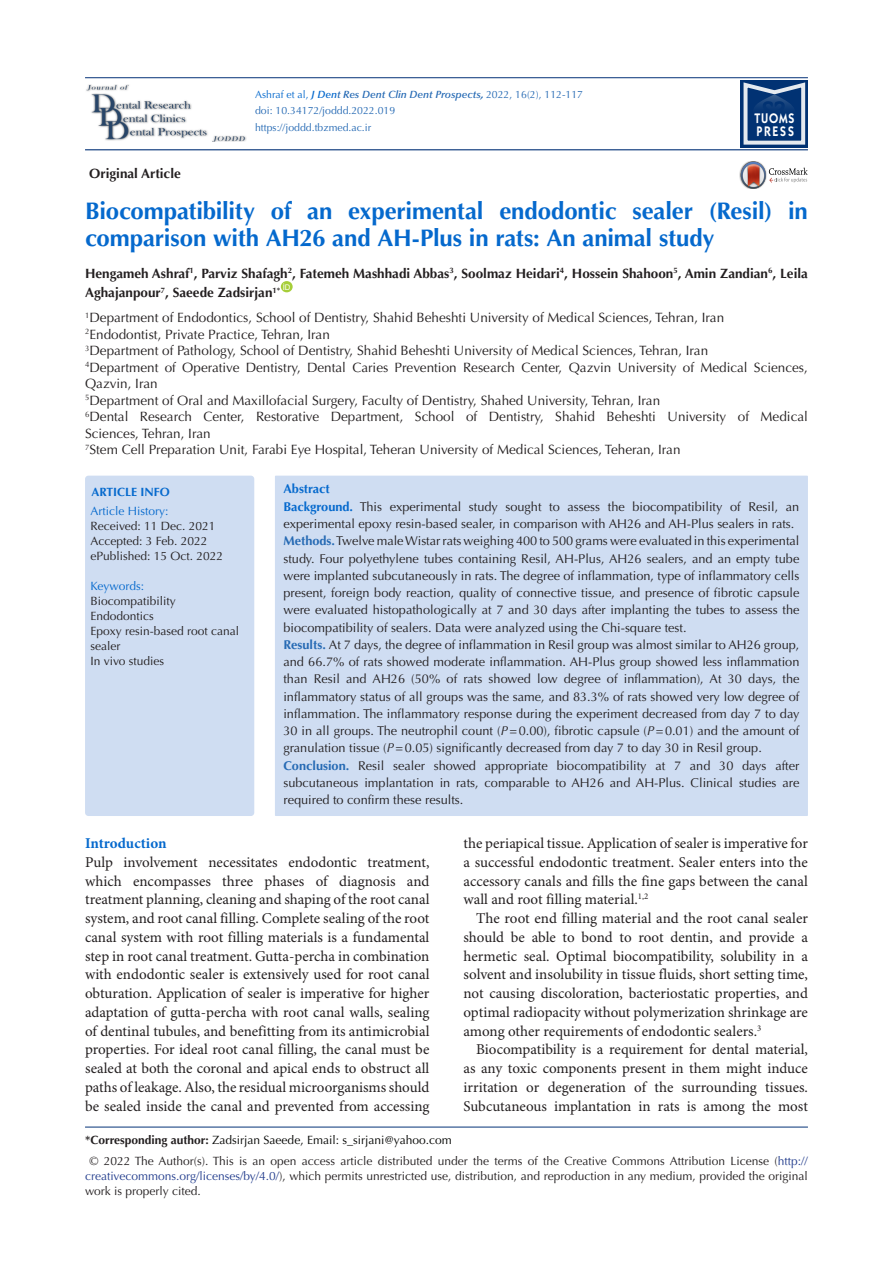
<style>
.page{position:relative;width:893px;height:1263px;background:#fff}
.page>*{position:absolute;margin:0;border:0;box-sizing:border-box;transform-origin:0 0}
.t1{font:700 24px/27px "Optima LT Std";letter-spacing:-.005em;color:#0569cd}
.t2{font:15px/18.8px "Minion Pro";color:#231f20;text-align:justify}
.heading_1{font:700 15px "Minion Pro";letter-spacing:-.005em;color:#0569cd}
.t3{font:600 13.95px/12.3px "ITC Kabel Std";letter-spacing:.11em;color:#fff;scale:.85 1}
.t4{font:13.5px/16.5px "Optima LT Std";color:#231f20}
.t5{font:700 13.5px/19.5px "Optima LT Std";color:#231f20}
.t6{font:12.75px/17.2px "Optima LT Std";color:#231f20;text-align:justify}
.t7{font:700 12.75px "Optima LT Std";color:#0569cd}
.corresponding{font:12px/15px "Optima LT Std";color:#231f20}
.corresponding-2{font:12px "Optima LT Std";color:#040503}
.t8{font:12px "Optima LT Std";color:#0569cd}
.t9{font:700 12px "Optima LT Std";color:#0569cd}
.t10{font:italic 600 10.5px "Optima LT Std";color:#266ab4}
.t11{font:10.5px "Optima LT Std";color:#266ab4}
.t12{font:7.8px "Arial";color:#fff}
.s1{font-weight:400;font-style:normal;color:#0569cd}
.s2{color:#0569cd}
.s3{font-weight:700}
.s4{font-weight:400;font-style:normal}
.s5{font-weight:700;color:#0569cd}
.s6{font-weight:700;color:#266ab4}
.s7{font-style:italic}
.s8{font-weight:700;color:#231f20}
.s9{color:#253f8e}
</style>
<div class="page">
<hr style="left:85px;top:149px;width:723px;height:1px;background:#053278">
<hr style="left:85px;top:77px;width:723px;height:1px;background:#053278">
<div style="left:281px;top:281px;width:12px;height:11px;background:#a6ce39;border-radius:50%"></div>
<img style="left:739px;top:169px;width:2px;height:13px">
<svg style="left:741px;top:161px;width:67px;height:28px"></svg>
<div style="left:275px;top:476px;width:533px;height:340px;background:#cfddf2"></div>
<div style="left:85px;top:476px;width:169px;height:340px;background:#cfddf2;border-radius:3px"></div>
<div style="left:740px;top:80px;width:68px;height:68px;background:#013273"></div>
<svg style="left:743px;top:82px;width:62px;height:63px"></svg>
<img style="left:86px;top:85px;width:160px;height:57px">
<hr style="left:85px;top:1127px;width:723px;height:1px;background:#053278">
<p class="t5" style="left:89px;top:164px;width:93px">Original Article</p>
<p class="t10" style="left:255px;top:88px;width:329px"><span class="s1">Ashraf et al,</span> <span class="s2">J Den</span>t Res Dent Clin Dent Prospects<span class="s3">,</span> <span class="s4">2022, 16(2), 112-117</span></p>
<p class="t11" style="left:255px;top:105px;width:142px">doi: 10.34172/joddd.2022.019</p>
<p class="t11" style="left:255px;top:122px;width:118px">https://joddd.tbzmed.ac.ir</p>
<p class="t3" style="left:755px;top:112px;width:48px">TUOMS<br>PRESS</p>
<p class="t1" style="left:85px;top:197px;width:724px">Biocompatibility of an experimental endodontic sealer (Resil) in comparison with AH26 and AH-Plus in rats: An animal study</p>
<p class="t5" style="left:85px;top:264px;width:724px">Hengameh Ashraf<sup>1</sup>, Parviz Shafagh<sup>2</sup>, Fatemeh Mashhadi Abbas<sup>3</sup>, Soolmaz Heidari<sup>4</sup>, Hossein Shahoon<sup>5</sup>, Amin Zandian<sup>6</sup>, Leila<br>Aghajanpour<sup>7</sup>, Saeede Zadsirjan<sup>1*</sup></p>
<p class="t12" style="left:283px;top:282px;width:9px">ID</p>
<p class="t4" style="left:85px;top:310px;width:641px"><sup>1</sup>Department of Endodontics, School of Dentistry, Shahid Beheshti University of Medical Sciences, Tehran, Iran</p>
<p class="t4" style="left:85px;top:326px;width:246px"><sup>2</sup>Endodontist, Private Practice, Tehran, Iran</p>
<p class="t4" style="left:85px;top:343px;width:625px"><sup>3</sup>Department of Pathology, School of Dentistry, Shahid Beheshti University of Medical Sciences, Tehran, Iran</p>
<p class="t4" style="left:85px;top:359px;width:724px"><sup>4</sup>Department of Operative Dentistry, Dental Caries Prevention Research Center, Qazvin University of Medical Sciences,<br>Qazvin, Iran</p>
<p class="t4" style="left:85px;top:392px;width:577px"><sup>5</sup>Department of Oral and Maxillofacial Surgery, Faculty of Dentistry, Shahed University, Tehran, Iran</p>
<p class="t4" style="left:85px;top:409px;width:724px"><sup>6</sup>Dental Research Center, Restorative Department, School of Dentistry, Shahid Beheshti University of Medical<br>Sciences, Tehran, Iran</p>
<p class="t4" style="left:85px;top:442px;width:597px"><sup>7</sup>Stem Cell Preparation Unit, Farabi Eye Hospital, Teheran University of Medical Sciences, Teheran, Iran</p>
<p class="t7" style="left:283px;top:482px;width:48px">Abstract</p>
<p class="t6" style="left:283px;top:498px;width:517px"><span class="s5">Background.</span> This experimental study sought to assess the biocompatibility of Resil, an experimental epoxy resin-based sealer, in comparison with AH26 and AH-Plus sealers in rats.</p>
<p class="t6" style="left:283px;top:532px;width:518px"><span class="s6">Methods.</span> Twelve male Wistar rats weighing 400 to 500 grams were evaluated in this experimental study. Four polyethylene tubes containing Resil, AH-Plus, AH26 sealers, and an empty tube were implanted subcutaneously in rats. The degree of inflammation, type of inflammatory cells present, foreign body reaction, quality of connective tissue, and presence of fibrotic capsule were evaluated histopathologically at 7 and 30 days after implanting the tubes to assess the biocompatibility of sealers. Data were analyzed using the Chi-square test.</p>
<p class="t6" style="left:283px;top:636px;width:518px"><span class="s6">Results.</span> At 7 days, the degree of inflammation in Resil group was almost similar to AH26 group, and 66.7% of rats showed moderate inflammation. AH-Plus group showed less inflammation than Resil and AH26 (50% of rats showed low degree of inflammation), At 30 days, the inflammatory status of all groups was the same, and 83.3% of rats showed very low degree of inflammation. The inflammatory response during the experiment decreased from day 7 to day 30 in all groups. The neutrophil count (<span class="s7">P</span>=0.00), fibrotic capsule (<span class="s7">P</span>=0.01) and the amount of granulation tissue (<span class="s7">P</span>=0.05) significantly decreased from day 7 to day 30 in Resil group.</p>
<p class="t6" style="left:283px;top:757px;width:517px"><span class="s6">Conclusion.</span> Resil sealer showed appropriate biocompatibility at 7 and 30 days after subcutaneous implantation in rats, comparable to AH26 and AH-Plus. Clinical studies are required to confirm these results.</p>
<p class="t9" style="left:91px;top:484px;width:80px">ARTICLE INFO</p>
<p class="t8" style="left:91px;top:504px;width:80px">Article History:</p>
<p class="corresponding" style="left:91px;top:518px;width:127px">Received: 11 Dec. 2021</p>
<p class="corresponding" style="left:91px;top:533px;width:118px">Accepted: 3 Feb. 2022</p>
<p class="corresponding" style="left:91px;top:548px;width:134px">ePublished: 15 Oct. 2022</p>
<p class="t8" style="left:91px;top:579px;width:55px">Keywords:</p>
<p class="corresponding" style="left:91px;top:593px;width:87px">Biocompatibility</p>
<p class="corresponding" style="left:91px;top:608px;width:65px">Endodontics</p>
<p class="corresponding" style="left:91px;top:623px;width:150px">Epoxy resin-based root canal sealer</p>
<p class="corresponding" style="left:91px;top:653px;width:75px">In vivo studies</p>
<p class="heading_1" style="left:85px;top:833px;width:83px">Introduction</p>
<p class="t2" style="left:85px;top:853px;width:346px">Pulp involvement necessitates endodontic treatment, which encompasses three phases of diagnosis and treatment planning, cleaning and shaping of the root canal system, and root canal filling. Complete sealing of the root canal system with root filling materials is a fundamental step in root canal treatment. Gutta-percha in combination with endodontic sealer is extensively used for root canal obturation. Application of sealer is imperative for higher adaptation of gutta-percha with root canal walls, sealing of dentinal tubules, and benefitting from its antimicrobial properties. For ideal root canal filling, the canal must be sealed at both the coronal and apical ends to obstruct all paths of leakage. Also, the residual microorganisms should be sealed inside the canal and prevented from accessing</p>
<p class="corresponding-2" style="left:85px;top:1133px;width:368px"><span class="s8">*Corresponding author:</span> Zadsirjan Saeede, Email: s_sirjani@yahoo.com</p>
<p class="t2" style="left:463px;top:835px;width:346px">the periapical tissue. Application of sealer is imperative for a successful endodontic treatment. Sealer enters into the accessory canals and fills the fine gaps between the canal wall and root filling material.<sup>1,2</sup></p>
<p class="t2" style="left:463px;top:910px;width:346px;text-indent:13px">The root end filling material and the root canal sealer should be able to bond to root dentin, and provide a hermetic seal. Optimal biocompatibility, solubility in a solvent and insolubility in tissue fluids, short setting time, not causing discoloration, bacteriostatic properties, and optimal radiopacity without polymerization shrinkage are among other requirements of endodontic sealers.<sup>3</sup></p>
<p class="t2" style="left:463px;top:1041px;width:346px;text-indent:13px">Biocompatibility is a requirement for dental material, as any toxic components present in them might induce irritation or degeneration of the surrounding tissues.<br>Subcutaneous implantation in rats is among the most</p>
<p class="corresponding" style="left:85px;top:1154px;width:724px;text-align:justify;text-indent:4px">© 2022 The Author(s). This is an open access article distributed under the terms of the Creative Commons Attribution License (<span class="s9">http:// creativecommons.org/licenses/by/4.0/</span>), which permits unrestricted use, distribution, and reproduction in any medium, provided the original work is properly cited.</p>
</div>
